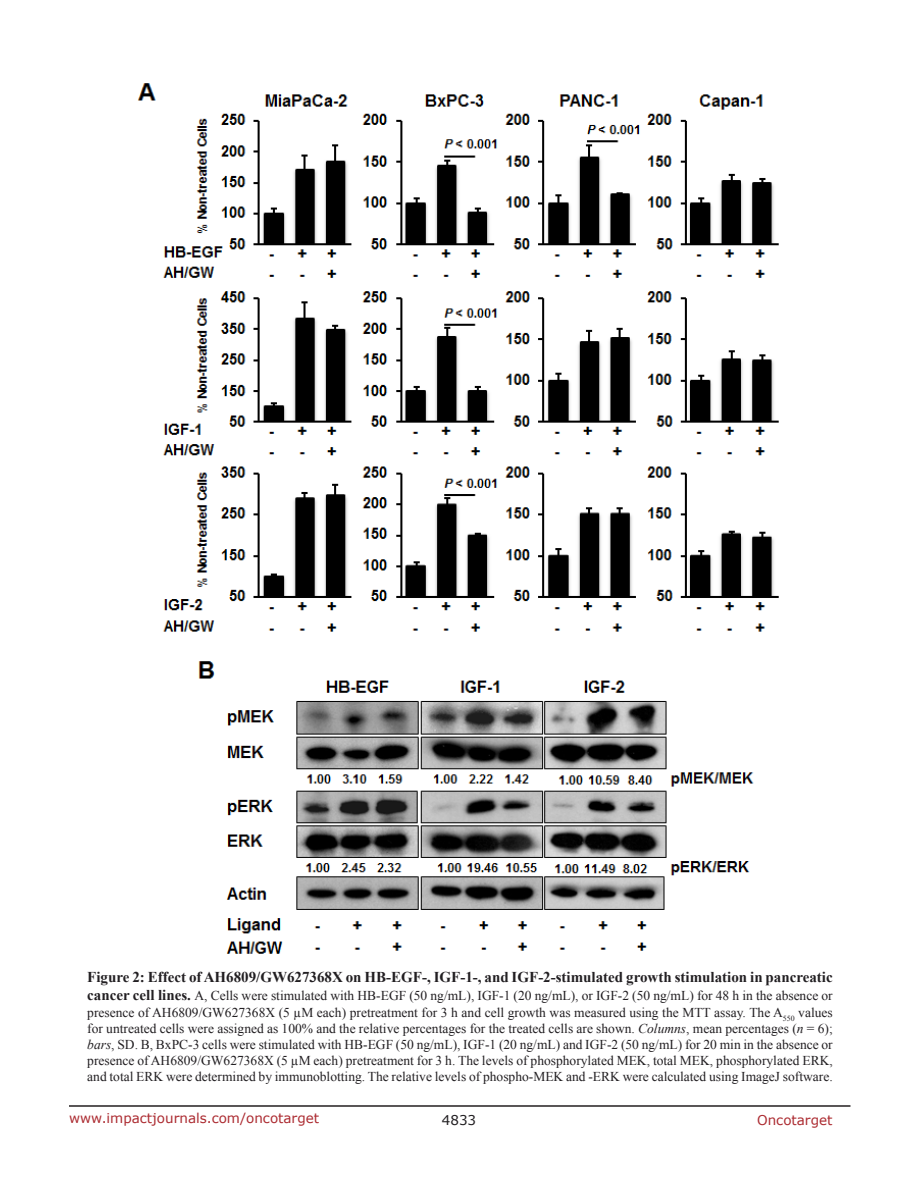
<style>
.page{position:relative;width:918px;height:1188px;background:#fff}
.page>*{position:absolute;margin:0;border:0;box-sizing:border-box;transform-origin:0 0}
.FigureText{font:700 15px "Times New Roman";color:#221f22}
.FigureText-2{font:13.5px/16.2px "Times New Roman";color:#221f22;text-align:justify}
.t1{font:13.5px "Verdana";color:#ac2b31}
.t2{font:13.5px "Verdana";color:#221f22}
.s1{font-weight:700;font-size:15px}
.s2{font-style:italic}
</style>
<div class="page">
<hr style="left:69px;top:1105px;width:781px;height:2px;background:#231f20">
<img style="left:137px;top:83px;width:642px;height:871px">
<p class="FigureText" style="left:87px;top:967px;width:747px">Figure 2: Effect of AH6809/GW627368X on HB-EGF-, IGF-1-, and IGF-2-stimulated growth stimulation in pancreatic</p>
<p class="FigureText-2" style="left:87px;top:988px;width:747px"><span class="s1">cancer cell lines.</span> A, Cells were stimulated with HB-EGF (50 ng/mL), IGF-1 (20 ng/mL), or IGF-2 (50 ng/mL) for 48 h in the absence or presence of AH6809/GW627368X (5 µM each) pretreatment for 3 h and cell growth was measured using the MTT assay. The A<sub>550</sub> values for untreated cells were assigned as 100% and the relative percentages for the treated cells are shown. <span class="s2">Columns</span>, mean percentages (<span class="s2">n</span> = 6); <span class="s2">bars</span>, SD. B, BxPC-3 cells were stimulated with HB-EGF (50 ng/mL), IGF-1 (20 ng/mL) and IGF-2 (50 ng/mL) for 20 min in the absence or presence of AH6809/GW627368X (5 µM each) pretreatment for 3 h. The levels of phosphorylated MEK, total MEK, phosphorylated ERK, and total ERK were determined by immunoblotting. The relative levels of phospho-MEK and -ERK were calculated using ImageJ software.</p>
<p class="t1" style="left:69px;top:1109px;width:252px">www.impactjournals.com/oncotarget</p>
<p class="t2" style="left:442px;top:1111px;width:36px">4833</p>
<p class="t1" style="left:757px;top:1111px;width:77px">Oncotarget</p>
</div>
